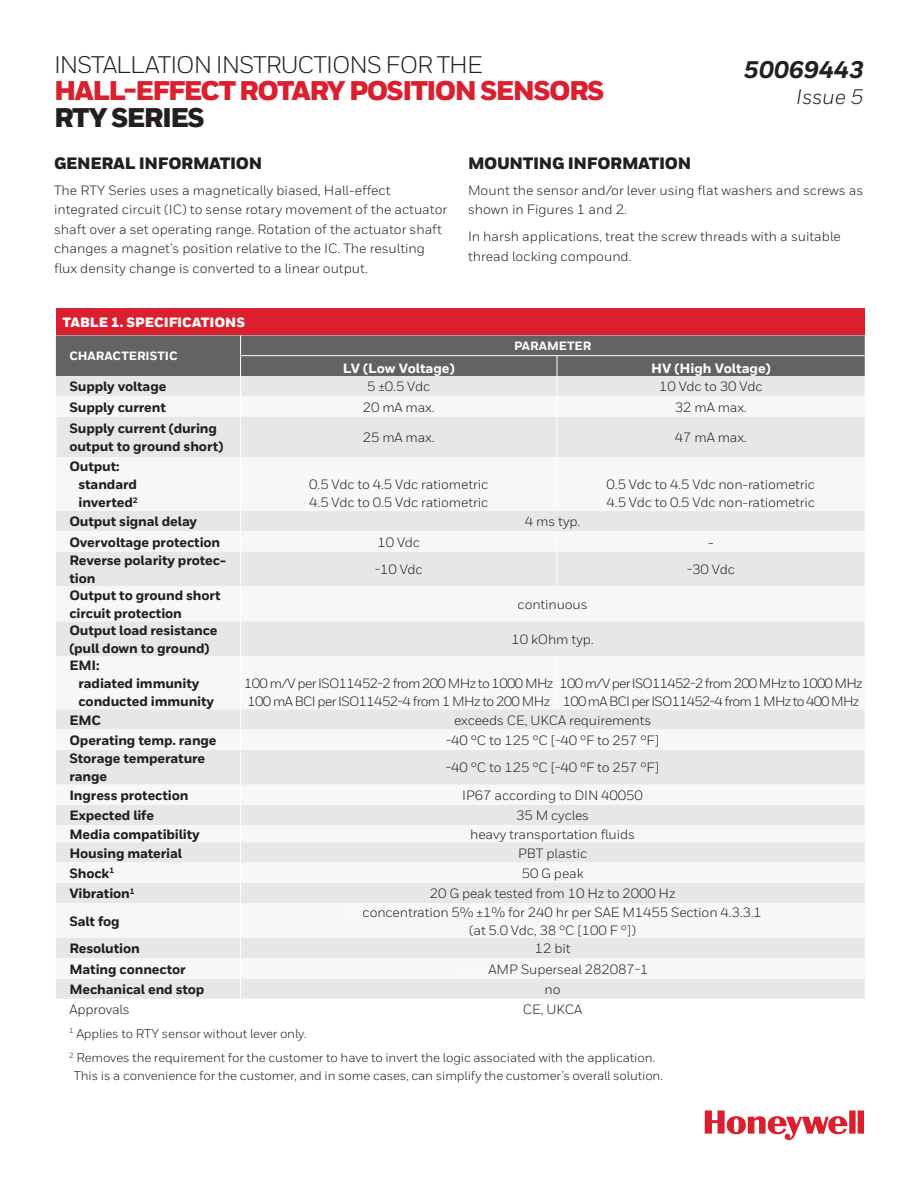
<style>
.page{position:relative;width:918px;height:1188px;background:#fff}
.page>*{position:absolute;margin:0;border:0;box-sizing:border-box;transform-origin:0 0}
.t1{font:900 27px/27px "Honeywell Sans";letter-spacing:-.06em;color:#dc1f2e}
.t2{font:24px "Honeywell Sans";letter-spacing:-.04em;color:#231f20}
.t3{font:italic 800 24px "Honeywell Sans";color:#231f20}
.t4{font:italic 21px "Honeywell Sans";letter-spacing:-.005em;color:#231f20}
.t5{font:900 16.5px "Honeywell Sans";letter-spacing:-.02em;color:#231f20}
.t6{font:13.5px/19.5px "Honeywell Sans";letter-spacing:-.01em;color:#231f20}
.t7{font:800 13.5px/18px "Honeywell Sans";letter-spacing:-.01em;color:#231f20}
.t8{font:13.5px "Honeywell Sans";letter-spacing:-.055em;color:#231f20}
.t9{font:13.5px "Honeywell Sans";letter-spacing:-.05em;color:#231f20}
.t10{font:13.5px "Honeywell Sans";letter-spacing:-.06em;color:#231f20}
.Spec_Chart_Spects_St{font:800 13.5px "Honeywell Sans";color:#fff}
.t11{font:900 13.5px "Honeywell Sans";color:#fff}
.t12{font:12.75px/18px "Honeywell Sans";letter-spacing:-.01em;color:#231f20}
.t13{font:800 12px "Honeywell Sans";color:#fff}
.s1{color:#231f20}
.s2{color:#fff}
</style>
<div class="page">
<div style="left:56px;top:308px;width:809px;height:27px;background:#dc1f2e"></div>
<div style="left:56px;top:978px;width:809px;height:21px;background:#e6e7e9"></div>
<svg style="left:56px;top:417px;width:809px;height:541px"></svg>
<svg style="left:56px;top:335px;width:809px;height:61px;background:#919194"></svg>
<hr style="left:56px;top:417px;width:1px;height:40px;background:#fff">
<hr style="left:240px;top:417px;width:1px;height:40px;background:#fff">
<hr style="left:557px;top:417px;width:1px;height:40px;background:#fff">
<hr style="left:240px;top:457px;width:1px;height:54px;background:#fff">
<hr style="left:557px;top:457px;width:1px;height:54px;background:#fff">
<svg style="left:240px;top:511px;width:1px;height:41px"></svg>
<svg style="left:557px;top:531px;width:1px;height:21px"></svg>
<hr style="left:240px;top:552px;width:1px;height:34px;background:#fff">
<hr style="left:557px;top:552px;width:1px;height:34px;background:#fff">
<hr style="left:240px;top:586px;width:1px;height:35px;background:#fff">
<hr style="left:240px;top:621px;width:1px;height:35px;background:#fff">
<hr style="left:240px;top:656px;width:1px;height:53px;background:#fff">
<hr style="left:557px;top:656px;width:1px;height:53px;background:#fff">
<svg style="left:240px;top:709px;width:1px;height:41px"></svg>
<hr style="left:240px;top:750px;width:1px;height:35px;background:#fff">
<svg style="left:240px;top:785px;width:1px;height:118px"></svg>
<hr style="left:240px;top:903px;width:1px;height:35px;background:#fff">
<svg style="left:240px;top:938px;width:1px;height:61px"></svg>
<svg style="left:705px;top:1110px;width:159px;height:30px"></svg>
<p class="t2" style="left:54px;top:50px;width:430px">INSTALLATION INSTRUCTIONS FOR THE</p>
<p class="t1" style="left:54px;top:78px;width:552px">HALL-EFFECT ROTARY POSITION SENSORS<br><span class="s1">RTY SERIES</span></p>
<p class="t3" style="left:744px;top:55px;width:121px">50069443</p>
<p class="t4" style="left:796px;top:84px;width:69px">Issue 5</p>
<p class="t5" style="left:54px;top:153px;width:210px">GENERAL INFORMATION</p>
<p class="t6" style="left:54px;top:181px;width:395px">The RTY Series uses a magnetically biased, Hall-effect integrated circuit (IC) to sense rotary movement of the actuator shaft over a set operating range. Rotation of the actuator shaft changes a magnet’s position relative to the IC. The resulting flux density change is converted to a linear output.</p>
<p class="t11" style="left:63px;top:314px;width:184px">TABLE 1. SPECIFICATIONS</p>
<p class="t13" style="left:69px;top:349px;width:110px">CHARACTERISTIC</p>
<p class="t5" style="left:468px;top:153px;width:225px">MOUNTING INFORMATION</p>
<p class="t6" style="left:468px;top:181px;width:397px">Mount the sensor and/or lever using flat washers and screws as shown in Figures 1 and 2.</p>
<p class="t6" style="left:468px;top:227px;width:374px">In harsh applications, treat the screw threads with a suitable thread locking compound.</p>
<p class="t13" style="left:514px;top:339px;width:79px">PARAMETER</p>
<p class="Spec_Chart_Spects_St" style="left:343px;top:360px;width:113px">LV (Low Voltage)</p>
<p class="Spec_Chart_Spects_St" style="left:651px;top:360px;width:121px">HV (High Voltage)</p>
<p class="t7" style="left:69px;top:378px;width:99px">Supply voltage</p>
<p class="t6" style="left:367px;top:377px;width:65px">5 ±0.5 Vdc</p>
<p class="t6" style="left:659px;top:377px;width:105px">10 Vdc to 30 Vdc</p>
<p class="t7" style="left:69px;top:398px;width:98px">Supply current</p>
<p class="t6" style="left:363px;top:397px;width:73px">20 mA max.</p>
<p class="t6" style="left:675px;top:397px;width:73px">32 mA max.</p>
<p class="t7" style="left:69px;top:420px;width:156px">Supply current (during output to ground short)</p>
<p class="t6" style="left:363px;top:428px;width:73px">25 mA max.</p>
<p class="t6" style="left:675px;top:428px;width:73px">47 mA max.</p>
<p class="t7" style="left:69px;top:458px;width:52px">Output:</p>
<p class="t7" style="left:78px;top:476px;width:60px">standard</p>
<p class="t7" style="left:78px;top:494px;width:61px">inverted<sup>2</sup></p>
<p class="t6" style="left:309px;top:475px;width:180px">0.5 Vdc to 4.5 Vdc ratiometric</p>
<p class="t6" style="left:309px;top:493px;width:180px">4.5 Vdc to 0.5 Vdc ratiometric</p>
<p class="t6" style="left:607px;top:475px;width:210px">0.5 Vdc to 4.5 Vdc non-ratiometric</p>
<p class="t6" style="left:607px;top:493px;width:210px">4.5 Vdc to 0.5 Vdc non-ratiometric</p>
<p class="t7" style="left:69px;top:513px;width:129px">Output signal delay</p>
<p class="t6" style="left:525px;top:512px;width:57px">4 ms typ.</p>
<p class="t7" style="left:69px;top:533px;width:152px">Overvoltage protection</p>
<p class="t6" style="left:377px;top:532px;width:44px">10 Vdc</p>
<p class="t6" style="left:708px;top:532px;width:7px">-</p>
<p class="t7" style="left:69px;top:552px;width:159px">Reverse polarity protec&shy;tion</p>
<p class="t6" style="left:375px;top:560px;width:50px">-10 Vdc</p>
<p class="t6" style="left:687px;top:560px;width:50px">-30 Vdc</p>
<p class="t7" style="left:69px;top:587px;width:153px">Output to ground short circuit protection</p>
<p class="t6" style="left:518px;top:595px;width:71px">continuous</p>
<p class="t7" style="left:69px;top:622px;width:150px">Output load resistance</p>
<p class="t7" style="left:69px;top:640px;width:142px">(pull down to ground)</p>
<p class="t6" style="left:512px;top:630px;width:84px">10 kOhm typ.</p>
<p class="t7" style="left:69px;top:657px;width:32px">EMI:</p>
<p class="t7" style="left:78px;top:675px;width:122px">radiated immunity</p>
<p class="t7" style="left:78px;top:693px;width:137px">conducted immunity</p>
<p class="t8" style="left:244px;top:675px;width:620px">100 m/V per ISO11452-2 from 200 MHz to 1000 MHz 100 m/V per ISO11452-2 from 200 MHz to 1000 MHz</p>
<p class="t9" style="left:247px;top:693px;width:304px">100 mA BCI per ISO11452-4 from 1 MHz to 200 MHz</p>
<p class="t10" style="left:563px;top:693px;width:298px">100 mA BCI per ISO11452-4 from 1 MHz to 400 MHz</p>
<p class="t7" style="left:69px;top:711px;width:33px">EMC</p>
<p class="t6" style="left:454px;top:710px;width:199px">exceeds CE, UKCA requirements</p>
<p class="t7" style="left:69px;top:732px;width:149px">Operating temp. range</p>
<p class="t6" style="left:446px;top:730px;width:215px">-40 °C to 125 °C [-40 °F to 257 °F]</p>
<p class="t7" style="left:69px;top:750px;width:138px">Storage temperature range</p>
<p class="t6" style="left:446px;top:758px;width:215px">-40 °C to 125 °C [-40 °F to 257 °F]</p>
<p class="t7" style="left:69px;top:787px;width:121px">Ingress protection</p>
<p class="t6" style="left:462px;top:786px;width:182px">IP67 according to DIN 40050</p>
<p class="t7" style="left:69px;top:807px;width:86px">Expected life</p>
<p class="t6" style="left:516px;top:806px;width:74px">35 M cycles</p>
<p class="t7" style="left:69px;top:826px;width:132px">Media compatibility</p>
<p class="t6" style="left:470px;top:825px;width:166px">heavy transportation fluids</p>
<p class="t7" style="left:69px;top:844px;width:114px">Housing material</p>
<p class="t6" style="left:518px;top:843px;width:71px">PBT plastic</p>
<p class="t7" style="left:69px;top:865px;width:46px">Shock<sup>1</sup></p>
<p class="t6" style="left:522px;top:863px;width:63px">50 G peak</p>
<p class="t7" style="left:69px;top:885px;width:67px">Vibration<sup>1</sup></p>
<p class="t6" style="left:430px;top:884px;width:247px">20 G peak tested from 10 Hz to 2000 Hz</p>
<p class="t7" style="left:69px;top:912px;width:52px">Salt fog</p>
<p class="t6" style="left:343px;top:902px;width:420px"><span class="s2">CO</span>concentration 5% ±1% for 240 hr per SAE M1455 Section 4.3.3.1</p>
<p class="t6" style="left:469px;top:920px;width:168px">(at 5.0 Vdc, 38 °C [100 F °])</p>
<p class="t7" style="left:69px;top:940px;width:72px">Resolution</p>
<p class="t6" style="left:535px;top:939px;width:37px">12 bit</p>
<p class="t7" style="left:69px;top:960px;width:118px">Mating connector</p>
<p class="t6" style="left:457px;top:959px;width:193px"><span class="s2">AMA</span> AMP Superseal 282087-1</p>
<p class="t7" style="left:69px;top:981px;width:137px">Mechanical end stop</p>
<p class="t6" style="left:545px;top:979px;width:18px">no</p>
<p class="t6" style="left:69px;top:1000px;width:62px">Approvals</p>
<p class="t6" style="left:523px;top:1000px;width:61px">CE, UKCA</p>
<p class="t12" style="left:69px;top:1024px;width:239px"><sup>1</sup> Applies to RTY sensor without lever only.</p>
<p class="t12" style="left:74px;top:1049px;width:591px;text-indent:-5px"><sup>2</sup> Removes the requirement for the customer to have to invert the logic associated with the application.<br>This is a convenience for the customer, and in some cases, can simplify the customer’s overall solution.</p>
</div>
